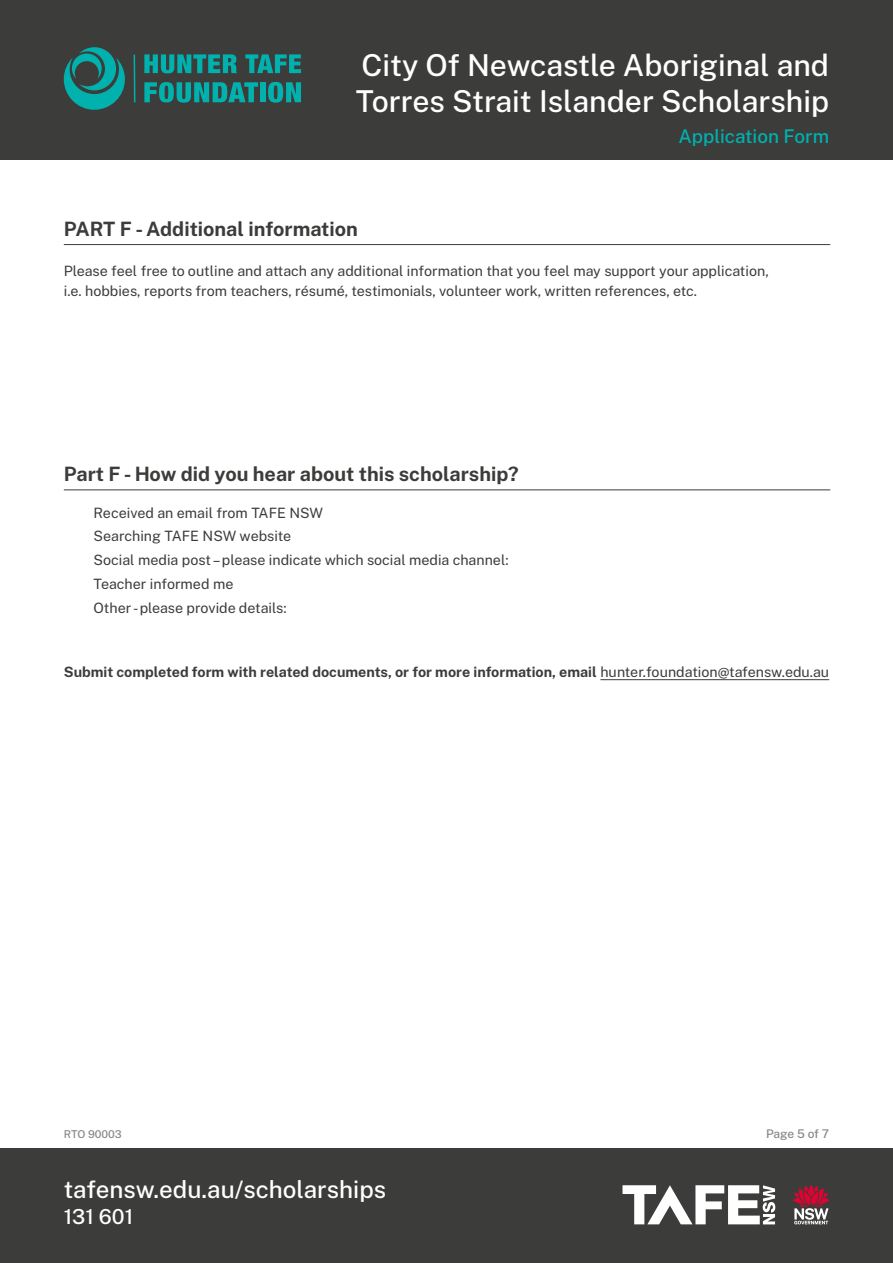
<style>
.page{position:relative;width:893px;height:1263px;background:#fff}
.page>*{position:absolute;margin:0;border:0;box-sizing:border-box;transform-origin:0 0}
.t1{font:500 30.15px/35.8px "Public Sans";color:#fff}
.t2{font:500 24.15px "Public Sans";color:#fff}
.t3{font:500 20.7px "Public Sans";color:#fff}
.t4{font:700 19.8px "Public Sans";color:#3c3c3b}
.t5{font:500 18.9px "Public Sans";color:#00b1ad}
.body_3{font:14.25px/19.5px "Public Sans";color:#3c3c3b}
.body_2{font:14.25px "Public Sans";color:#3c3c3b}
.main_body{font:700 14.25px "Public Sans";color:#3c3c3b}
.t6{font:500 12px "Public Sans";letter-spacing:-.015em;color:#878787}
.t7{font:500 10.8px "Public Sans";letter-spacing:-.005em;color:#878787}
.s1{font-weight:400}
</style>
<div class="page">
<div style="left:0;top:0;width:893px;height:159px;background:#3c3c3b"></div>
<div style="left:0;top:1148px;width:893px;height:115px;background:#3c3c3b"></div>
<svg style="left:144px;top:54px;width:93px;height:19px"></svg>
<svg style="left:245px;top:54px;width:56px;height:19px"></svg>
<svg style="left:144px;top:82px;width:114px;height:21px"></svg>
<div style="left:260px;top:82px;width:5px;height:20px;background:#00b1ad"></div>
<svg style="left:268px;top:82px;width:33px;height:21px"></svg>
<svg style="left:64px;top:47px;width:61px;height:63px"></svg>
<hr style="left:134px;top:55px;width:1px;height:47px;background:#00b1ad">
<svg style="left:622px;top:1185px;width:153px;height:39px"></svg>
<svg style="left:793px;top:1185px;width:36px;height:39px"></svg>
<hr style="left:64px;top:244px;width:766px;height:1px;background:#3c3c3b">
<hr style="left:64px;top:489px;width:766px;height:1px;background:#3c3c3b">
<hr style="left:600px;top:679px;width:229px;height:1px;background:#3c3c3b">
<h1 class="t1" style="left:356px;top:45px;width:475px">City Of Newcastle Aboriginal and<br>Torres Strait Islander Scholarship</h1>
<h3 class="t5" style="left:678px;top:122px;width:152px">Application Form</h3>
<h1 class="t4" style="left:64px;top:213px;width:296px">PART F - Additional information</h1>
<p class="body_3" style="left:64px;top:261px;width:706px">Please feel free to outline and attach any additional information that you feel may support your application, i.e. hobbies, reports from teachers, résumé, testimonials, volunteer work, written references, etc.</p>
<h1 class="t4" style="left:64px;top:459px;width:457px">Part F - How did you hear about this scholarship?</h1>
<p class="body_2" style="left:94px;top:502px;width:231px">Received an email from TAFE NSW</p>
<p class="body_2" style="left:94px;top:525px;width:199px">Searching TAFE NSW website</p>
<p class="body_2" style="left:94px;top:549px;width:416px">Social media post – please indicate which social media channel:</p>
<p class="body_2" style="left:94px;top:573px;width:141px">Teacher informed me</p>
<p class="body_2" style="left:94px;top:597px;width:195px">Other - please provide details:</p>
<p class="main_body" style="left:64px;top:661px;width:767px">Submit completed form with related documents, or for more information, email <span class="s1">hunter.foundation@tafensw.edu.au</span></p>
<p class="t7" style="left:64px;top:1125px;width:59px">RTO 90003</p>
<p class="t6" style="left:766px;top:1124px;width:65px">Page 5 of 7</p>
<h2 class="t2" style="left:64px;top:1171px;width:324px">tafensw.edu.au/scholarships</h2>
<h3 class="t3" style="left:64px;top:1201px;width:71px">131 601</h3>
</div>
